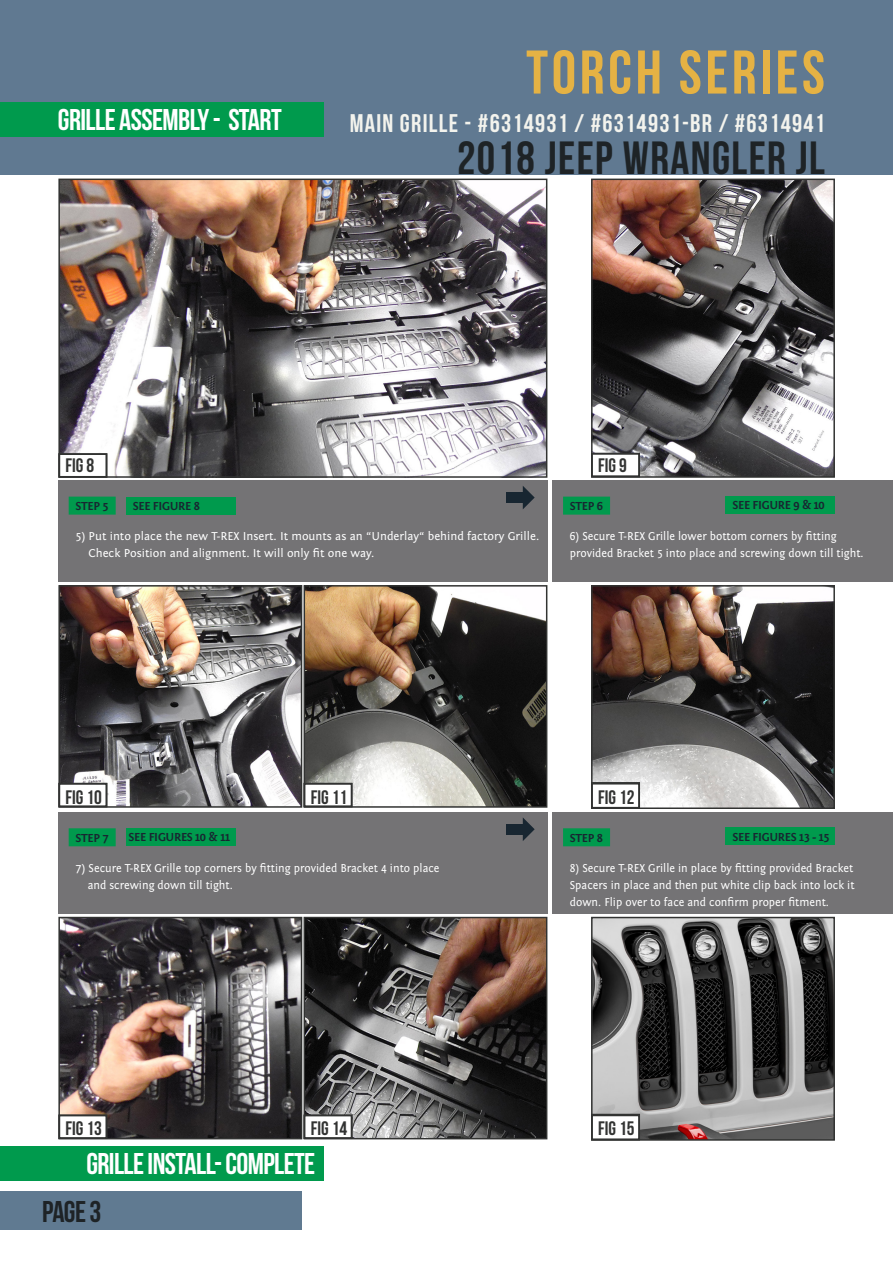
<style>
.page{position:relative;width:893px;height:1263px;background:#fff}
.page>*{position:absolute;margin:0;border:0;box-sizing:border-box;transform-origin:0 0}
.Car_name{font:61.5px "Bebas Neue";letter-spacing:.06em;color:#e5b244}
.Car_name-2{font:46.5px "Bebas Neue";letter-spacing:.03em;color:#1e2326}
.Tech_data_title{font:30px "Bebas Neue";letter-spacing:-.02em;color:#fff}
.Tech_data_title-2{font:30px "Bebas Neue";color:#1e2326}
.Car_name-3{font:25.5px "Bebas Neue";letter-spacing:.05em;color:#f3f3ed}
.Normal_text{font:19.5px "Bebas Neue";color:#323332}
.Normal_text-2{font:12px/17px "Fontin Sans";color:#fff;scale:.95 1}
.Normal_text-3{font:12px/17px "Fontin Sans";color:#fff}
.Tech_data_title-3{font:700 12px "Fontin Sans";letter-spacing:-.02em;color:#182631}
.Subtitle_normal{font:700 12px "Fontin Sans";letter-spacing:-.02em;color:#182631}
</style>
<div class="page">
<div style="left:0;top:1191px;width:301px;height:39px;background:#607a91"></div>
<img style="left:61px;top:182px;width:483px;height:293px">
<div style="left:58px;top:179px;width:489px;height:299px;border:2px solid #323332"></div>
<div style="left:59px;top:453px;width:48px;height:25px;background:#fff"></div>
<div style="left:58px;top:453px;width:49px;height:25px;border:2px solid #323332"></div>
<img style="left:594px;top:182px;width:238px;height:293px">
<div style="left:591px;top:179px;width:244px;height:299px;border:2px solid #323332"></div>
<div style="left:591px;top:453px;width:49px;height:24px;background:#fff"></div>
<div style="left:591px;top:453px;width:49px;height:24px;border:2px solid #323332"></div>
<img style="left:61px;top:588px;width:238px;height:217px">
<div style="left:58px;top:585px;width:244px;height:223px;border:2px solid #323332"></div>
<div style="left:59px;top:783px;width:48px;height:24px;background:#fff"></div>
<div style="left:58px;top:783px;width:49px;height:24px;border:2px solid #323332"></div>
<img style="left:61px;top:920px;width:238px;height:216px">
<div style="left:58px;top:917px;width:244px;height:222px;border:2px solid #323332"></div>
<div style="left:59px;top:1115px;width:48px;height:24px;background:#fff"></div>
<div style="left:58px;top:1114px;width:49px;height:25px;border:2px solid #323332"></div>
<img style="left:307px;top:588px;width:237px;height:217px">
<div style="left:304px;top:585px;width:243px;height:223px;border:2px solid #323332"></div>
<div style="left:304px;top:783px;width:48px;height:24px;background:#fff"></div>
<div style="left:304px;top:783px;width:48px;height:24px;border:2px solid #323332"></div>
<img style="left:307px;top:920px;width:237px;height:216px">
<div style="left:304px;top:917px;width:243px;height:222px;border:2px solid #323332"></div>
<div style="left:304px;top:1115px;width:48px;height:24px;background:#fff"></div>
<div style="left:304px;top:1114px;width:48px;height:25px;border:2px solid #323332"></div>
<img style="left:594px;top:588px;width:238px;height:218px">
<div style="left:591px;top:585px;width:244px;height:224px;border:2px solid #323332"></div>
<div style="left:591px;top:783px;width:49px;height:25px;background:#fff"></div>
<div style="left:591px;top:782px;width:49px;height:27px;border:2px solid #323332"></div>
<img style="left:594px;top:920px;width:238px;height:218px">
<div style="left:591px;top:917px;width:244px;height:224px;border:2px solid #323332"></div>
<div style="left:591px;top:1115px;width:49px;height:25px;background:#fff"></div>
<div style="left:591px;top:1114px;width:49px;height:26px;border:2px solid #323332"></div>
<div style="left:58px;top:480px;width:489px;height:102px;background:#747375"></div>
<div style="left:58px;top:812px;width:489px;height:102px;background:#747375"></div>
<div style="left:553px;top:480px;width:340px;height:102px;background:#747375"></div>
<div style="left:553px;top:812px;width:340px;height:102px;background:#747375"></div>
<div style="left:69px;top:497px;width:47px;height:18px;background:#009a4d"></div>
<div style="left:69px;top:828px;width:47px;height:18px;background:#009a4d"></div>
<div style="left:563px;top:497px;width:47px;height:18px;background:#009a4d"></div>
<div style="left:563px;top:828px;width:47px;height:18px;background:#009a4d"></div>
<div style="left:126px;top:497px;width:109px;height:18px;background:#009a4d"></div>
<div style="left:126px;top:828px;width:109px;height:18px;background:#009a4d"></div>
<div style="left:726px;top:496px;width:109px;height:18px;background:#009a4d"></div>
<div style="left:726px;top:827px;width:109px;height:18px;background:#009a4d"></div>
<div style="left:0;top:0;width:893px;height:174px;background:#607991"></div>
<div style="left:0;top:102px;width:323px;height:34px;background:#009a4d"></div>
<svg style="left:523px;top:486px;width:12px;height:23px"></svg>
<div style="left:506px;top:492px;width:17px;height:11px;background:#182631"></div>
<svg style="left:523px;top:818px;width:12px;height:23px"></svg>
<div style="left:506px;top:824px;width:17px;height:10px;background:#182631"></div>
<div style="left:1px;top:1146px;width:323px;height:34px;background:#009a4d"></div>
<p class="Tech_data_title" style="left:58px;top:103px;width:225px">GRILLE ASSEMBLY - START</p>
<p class="Car_name" style="left:526px;top:39px;width:300px">TORCH SERIES</p>
<p class="Car_name-3" style="left:350px;top:109px;width:477px">MAIN GRILLE - #6314931 / #6314931-BR / #6314941</p>
<p class="Car_name-2" style="left:457px;top:133px;width:369px">2018 JEEP WRANGLER JL</p>
<p class="Normal_text" style="left:66px;top:455px;width:30px">FIG 8</p>
<p class="Normal_text" style="left:598px;top:455px;width:30px">FIG 9</p>
<p class="Tech_data_title-3" style="left:133px;top:499px;width:69px">SEE FIGURE 8</p>
<p class="Subtitle_normal" style="left:75px;top:500px;width:35px">STEP 5</p>
<p class="Normal_text-3" style="left:88px;top:528px;width:452px;text-indent:-13px">5) Put into place the new T-REX Insert. It mounts as an “Underlay“ behind factory Grille.<br>Check Position and alignment. It will only fit one way.</p>
<p class="Tech_data_title-3" style="left:732px;top:498px;width:94px">SEE FIGURE 9 &amp; 10</p>
<p class="Subtitle_normal" style="left:570px;top:500px;width:35px">STEP 6</p>
<p class="Normal_text-2" style="left:570px;top:528px;width:311px">6) Secure T-REX Grille lower bottom corners by fitting provided Bracket 5 into place and screwing down till tight.</p>
<p class="Normal_text" style="left:66px;top:786px;width:38px">FIG 10</p>
<p class="Normal_text" style="left:311px;top:786px;width:38px">FIG 11</p>
<p class="Normal_text" style="left:598px;top:786px;width:38px">FIG 12</p>
<p class="Tech_data_title-3" style="left:129px;top:831px;width:103px">SEE FIGURES 10 &amp; 11</p>
<p class="Subtitle_normal" style="left:75px;top:831px;width:35px">STEP 7</p>
<p class="Normal_text-3" style="left:88px;top:859px;width:353px;text-indent:-12px">7) Secure T-REX Grille top corners by fitting provided Bracket 4 into place and screwing down till tight.</p>
<p class="Tech_data_title-3" style="left:732px;top:830px;width:99px">SEE FIGURES 13 - 15</p>
<p class="Subtitle_normal" style="left:570px;top:831px;width:35px">STEP 8</p>
<p class="Normal_text-2" style="left:570px;top:859px;width:301px;text-align:justify">8) Secure T-REX Grille in place by fitting provided Bracket Spacers in place and then put white clip back into lock it down. Flip over to face and confirm proper fitment.</p>
<p class="Normal_text" style="left:66px;top:1118px;width:38px">FIG 13</p>
<p class="Normal_text" style="left:311px;top:1118px;width:38px">FIG 14</p>
<p class="Normal_text" style="left:598px;top:1118px;width:38px">FIG 15</p>
<p class="Tech_data_title" style="left:86px;top:1147px;width:230px">GRILLE INSTALL- COMPLETE</p>
<p class="Tech_data_title-2" style="left:42px;top:1195px;width:61px">PAGE 3</p>
</div>
